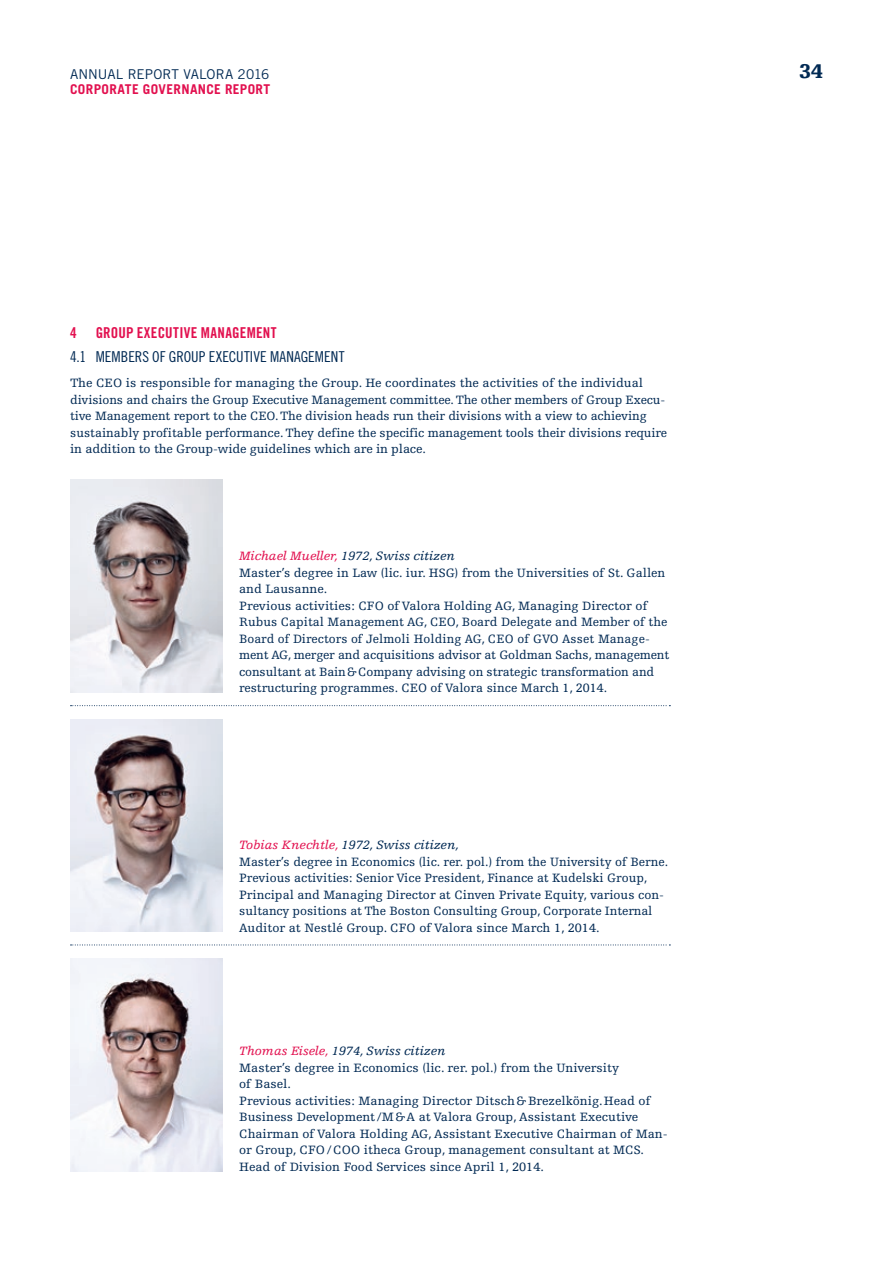
<style>
.page{position:relative;width:893px;height:1263px;background:#fff}
.page>*{position:absolute;margin:0;border:0;box-sizing:border-box;transform-origin:0 0}
.t1{font:900 21px "Egyptienne F";color:#002953}
.t2{font:15px "Trade Gothic Cond Eighteen";letter-spacing:.005em;color:#002953}
.t3{font:15px "Trade Gothic Bold Cond Twenty";letter-spacing:.02em;color:#e2104f}
.t4{font:700 13.5px "Trade Gothic";letter-spacing:.025em;color:#e2104f}
.t5{font:13.5px "Trade Gothic";color:#002953}
.t6{font:12.75px/16.5px "Egyptienne F";color:#002953}
.s1{font-style:italic;color:#e2104f}
.s2{font-style:italic}
</style>
<div class="page">
<img style="left:70px;top:719px;width:152px;height:213px">
<svg style="left:71px;top:944px;width:599px;height:1px"></svg>
<img style="left:70px;top:958px;width:152px;height:213px">
<svg style="left:71px;top:705px;width:599px;height:1px"></svg>
<img style="left:70px;top:480px;width:152px;height:212px">
<p class="t5" style="left:70px;top:66px;width:201px">ANNUAL REPORT VALORA 2016</p>
<h1 class="t1" style="left:799px;top:60px;width:25px">34</h1>
<p class="t4" style="left:70px;top:80px;width:202px">CORPORATE GOVERNANCE REPORT</p>
<p class="t3" style="left:70px;top:323px;width:8px">4</p>
<p class="t3" style="left:96px;top:323px;width:183px">GROUP EXECUTIVE MANAGEMENT</p>
<p class="t2" style="left:70px;top:348px;width:276px">4.1 MEMBERS OF GROUP EXECUTIVE MANAGEMENT</p>
<p class="t6" style="left:70px;top:375px;width:598px">The CEO is responsible for managing the Group. He coordinates the activities of the individual divisions and chairs the Group Executive Management committee. The other members of Group Execu&shy;tive Management report to the CEO. The division heads run their divisions with a view to achieving sustainably profitable performance. They define the specific management tools their divisions require in addition to the Group-wide guidelines which are in place.</p>
<p class="t6" style="left:239px;top:548px;width:432px"><span class="s1">Michael Mueller,</span> <span class="s2">1972, Swiss citizen<br></span>Master’s degree in Law (lic. iur. HSG) from the Universities of St. Gallen and Lausanne.<br>Previous activities: CFO of Valora Holding AG, Managing Director of Rubus Capital Management AG, CEO, Board Delegate and Member of the Board of Directors of Jelmoli Holding AG, CEO of GVO Asset Manage&shy;ment AG, merger and acquisitions advisor at Goldman Sachs, management consultant at Bain&amp;Company advising on strategic transformation and restructuring programmes. CEO of Valora since March 1, 2014.</p>
<p class="t6" style="left:239px;top:837px;width:430px"><span class="s1">Tobias Knechtle,</span> <span class="s2">1972, Swiss citizen,<br></span>Master’s degree in Economics (lic. rer. pol.) from the University of Berne.<br>Previous activities: Senior Vice President, Finance at Kudelski Group, Principal and Managing Director at Cinven Private Equity, various con&shy;sultancy positions at The Boston Consulting Group, Corporate Internal Auditor at Nestlé Group. CFO of Valora since March 1, 2014.</p>
<p class="t6" style="left:239px;top:1043px;width:430px"><span class="s1">Thomas Eisele,</span> <span class="s2">1974, Swiss citizen<br></span>Master’s degree in Economics (lic. rer. pol.) from the University<br>of Basel.<br>Previous activities: Managing Director Ditsch&amp;Brezelkönig.Head of Business Development/M&amp;A at Valora Group, Assistant Executive Chairman of Valora Holding AG, Assistant Executive Chairman of Man&shy;or Group, CFO/COO itheca Group, management consultant at MCS.<br>Head of Division Food Services since April 1, 2014.</p>
</div>
